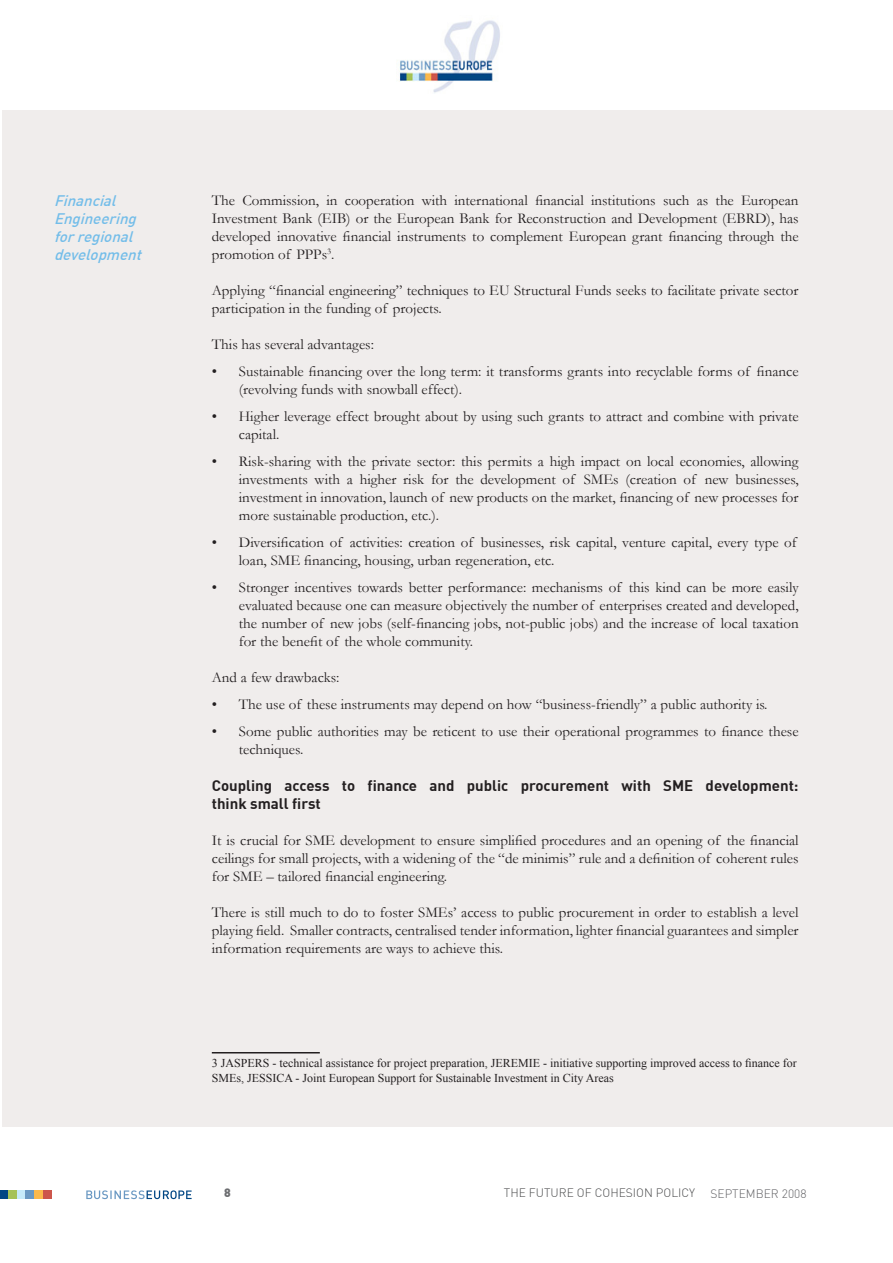
<style>
.page{position:relative;width:893px;height:1263px;background:#fff}
.page>*{position:absolute;margin:0;border:0;box-sizing:border-box;transform-origin:0 0}
.t1{font:15px/18px "Garamond";color:#231f20;text-align:justify}
.t2{font:700 15px/18px "DIN";color:#231f20}
.t3{font:italic 500 15px/18px "DIN";color:#73bde9}
.t4{font:12px/14.4px "Times New Roman";color:#231f20}
.t5{font:300 12px "DIN";color:#4b4c4d}
.t6{font:300 12px "DIN";color:#636366}
.t7{font:900 12px "DIN";color:#6c6d70}
</style>
<div class="page">
<div style="left:2px;top:111px;width:891px;height:1016px;background:#f0edec"></div>
<div style="left:0;top:1190px;width:9px;height:9px;background:#004684"></div>
<div style="left:9px;top:1190px;width:8px;height:9px;background:#a5c258"></div>
<div style="left:17px;top:1190px;width:9px;height:9px;background:#c6eafa"></div>
<div style="left:26px;top:1190px;width:8px;height:9px;background:#6b99c3"></div>
<div style="left:34px;top:1190px;width:9px;height:9px;background:#fcb94b"></div>
<div style="left:43px;top:1190px;width:8px;height:9px;background:#cd564b"></div>
<svg style="left:86px;top:1190px;width:106px;height:9px"></svg>
<img style="left:399px;top:20px;width:101px;height:73px">
<hr style="left:212px;top:1052px;width:108px;height:1px;background:#231f20">
<p class="t3" style="left:54px;top:191px;width:93px">Financial<br>Engineering forregional development</p>
<p class="t1" style="left:212px;top:191px;width:588px">The Commission, in cooperation with international financial institutions such as the European Investment Bank (EIB) or the European Bank for Reconstruction and Development (EBRD), has developed innovative financial instruments to complement European grant financing through the promotion of PPPs<sup>3</sup>.</p>
<p class="t1" style="left:212px;top:281px;width:588px">Applying “financial engineering” techniques to EU Structural Funds seeks to facilitate private sector participation in the funding of projects.</p>
<p class="t1" style="left:212px;top:335px;width:164px">This has several advantages:</p>
<p class="t1" style="left:239px;top:362px;width:561px;text-indent:-27px">• Sustainable financing over the long term: it transforms grants into recyclable forms of finance (revolving funds with snowball effect).</p>
<p class="t1" style="left:239px;top:407px;width:561px;text-indent:-27px">• Higher leverage effect brought about by using such grants to attract and combine with private capital.</p>
<p class="t1" style="left:239px;top:452px;width:561px;text-indent:-27px">• Risk-sharing with the private sector: this permits a high impact on local economies, allowing investments with a higher risk for the development of SMEs (creation of new businesses, investment in innovation, launch of new products on the market, financing of new processes for more sustainable production, etc.).</p>
<p class="t1" style="left:239px;top:533px;width:559px;text-indent:-27px">• Diversification of activities: creation of businesses, risk capital, venture capital, every type of loan, SME financing, housing, urban regeneration, etc.</p>
<p class="t1" style="left:239px;top:578px;width:561px;text-indent:-27px">• Stronger incentives towards better performance: mechanisms of this kind can be more easily evaluated because one can measure objectively the number of enterprises created and developed, the number of new jobs (self-financing jobs, not-public jobs) and the increase of local taxation for the benefit of the whole community.</p>
<p class="t1" style="left:212px;top:668px;width:129px">And a few drawbacks:</p>
<p class="t1" style="left:212px;top:695px;width:557px">• The use of these instruments may depend on how “business-friendly” a public authority is.</p>
<p class="t1" style="left:239px;top:722px;width:561px;text-indent:-27px">• Some public authorities may be reticent to use their operational programmes to finance these techniques.</p>
<p class="t2" style="left:212px;top:775px;width:588px">Coupling access to finance and public procurement with SME development: think small first</p>
<p class="t1" style="left:212px;top:830px;width:588px">It is crucial for SME development to ensure simplified procedures and an opening of the financial ceilings for small projects, with a widening of the “de minimis” rule and a definition of coherent rules for SME – tailored financial engineering.</p>
<p class="t1" style="left:212px;top:902px;width:588px">There is still much to do to foster SMEs’ access to public procurement in order to establish a level playing field. Smaller contracts, centralised tender information, lighter financial guarantees and simpler information requirements are ways to achieve this.</p>
<p class="t4" style="left:212px;top:1056px;width:586px">3 JASPERS - technical assistance for project preparation, JEREMIE - initiative supporting improved access to finance for<br>SMEs, JESSICA - Joint European Support for Sustainable Investment in City Areas</p>
<p class="t7" style="left:224px;top:1185px;width:8px">8</p>
<p class="t5" style="left:504px;top:1185px;width:193px">THE FUTURE OF COHESION POLICY</p>
<p class="t6" style="left:710px;top:1186px;width:98px">SEPTEMBER 2008</p>
</div>
